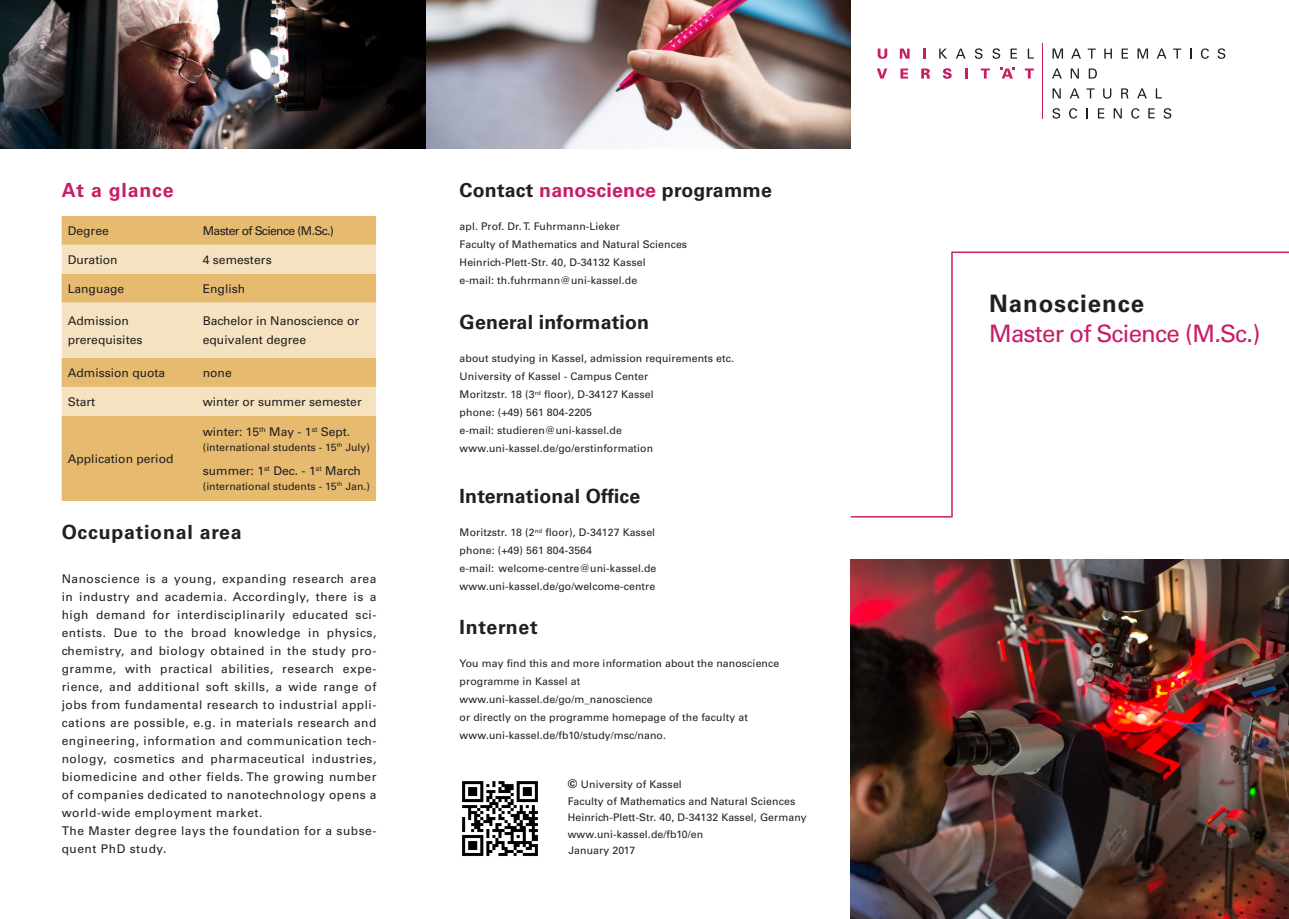
<style>
.page{position:relative;width:1289px;height:919px;background:#fff}
.page>*{position:absolute;margin:0;border:0;box-sizing:border-box;transform-origin:0 0}
.t1{font:24px "Univers LT Std";letter-spacing:-.03em;color:#c71e66}
.t2{font:700 24px "Univers LT Std";letter-spacing:.04em;color:#231f20}
.t3{font:700 19.5px "Univers LT Std";letter-spacing:.01em;color:#231f20}
.t4{font:700 19.5px "Univers LT Std";letter-spacing:.04em;color:#231f20}
.t5{font:700 19.5px "Univers LT Std";letter-spacing:.04em;color:#c71e66}
.t6{font:12px/18px "Univers LT Std";color:#231f20;text-align:justify}
.t7{font:12px/18px "Univers LT Std";letter-spacing:.045em;color:#231f20}
.t8{font:12px "Univers LT Std";letter-spacing:-.05em;color:#231f20}
.t9{font:10.5px/18px "Univers LT Std";letter-spacing:.01em;color:#231f20}
.s1{color:#c71e66}
.s2{font-weight:700;font-size:12px}
</style>
<div class="page">
<img style="left:0;top:0;width:851px;height:149px">
<img style="left:850px;top:559px;width:438px;height:359px">
<img style="left:462px;top:781px;width:76px;height:75px">
<div style="left:62px;top:216px;width:314px;height:285px;background:#e6bb70"></div>
<svg style="left:62px;top:245px;width:314px;height:171px;background:#efd4a5"></svg>
<hr style="left:1041px;top:44px;width:1px;height:75px;background:#c71e66">
<svg style="left:939px;top:49px;width:8px;height:10px"></svg>
<svg style="left:955px;top:49px;width:10px;height:10px"></svg>
<svg style="left:974px;top:48px;width:8px;height:11px"></svg>
<svg style="left:992px;top:48px;width:8px;height:11px"></svg>
<svg style="left:1010px;top:49px;width:6px;height:10px"></svg>
<svg style="left:1027px;top:49px;width:6px;height:10px"></svg>
<svg style="left:876px;top:68px;width:11px;height:11px"></svg>
<svg style="left:900px;top:68px;width:8px;height:11px"></svg>
<svg style="left:921px;top:68px;width:9px;height:11px"></svg>
<svg style="left:942px;top:68px;width:9px;height:11px"></svg>
<svg style="left:965px;top:68px;width:2px;height:11px"></svg>
<svg style="left:980px;top:68px;width:9px;height:11px"></svg>
<svg style="left:1024px;top:68px;width:9px;height:11px"></svg>
<svg style="left:877px;top:49px;width:10px;height:10px"></svg>
<svg style="left:899px;top:49px;width:10px;height:10px"></svg>
<svg style="left:923px;top:49px;width:3px;height:10px"></svg>
<svg style="left:1000px;top:68px;width:14px;height:11px"></svg>
<svg style="left:1052px;top:49px;width:11px;height:10px"></svg>
<svg style="left:1071px;top:49px;width:9px;height:10px"></svg>
<svg style="left:1087px;top:49px;width:8px;height:10px"></svg>
<svg style="left:1104px;top:49px;width:7px;height:10px"></svg>
<svg style="left:1121px;top:49px;width:7px;height:10px"></svg>
<svg style="left:1137px;top:49px;width:10px;height:10px"></svg>
<svg style="left:1156px;top:49px;width:10px;height:10px"></svg>
<svg style="left:1173px;top:49px;width:8px;height:10px"></svg>
<svg style="left:1200px;top:48px;width:8px;height:11px"></svg>
<svg style="left:1217px;top:48px;width:8px;height:11px"></svg>
<svg style="left:1052px;top:68px;width:9px;height:11px"></svg>
<svg style="left:1070px;top:68px;width:8px;height:11px"></svg>
<svg style="left:1088px;top:68px;width:8px;height:11px"></svg>
<svg style="left:1052px;top:88px;width:8px;height:10px"></svg>
<svg style="left:1070px;top:88px;width:9px;height:10px"></svg>
<svg style="left:1086px;top:88px;width:8px;height:10px"></svg>
<svg style="left:1103px;top:88px;width:8px;height:11px"></svg>
<svg style="left:1121px;top:88px;width:7px;height:10px"></svg>
<svg style="left:1137px;top:88px;width:9px;height:10px"></svg>
<svg style="left:1155px;top:88px;width:6px;height:10px"></svg>
<svg style="left:1052px;top:108px;width:8px;height:11px"></svg>
<svg style="left:1069px;top:108px;width:8px;height:11px"></svg>
<svg style="left:1097px;top:108px;width:7px;height:10px"></svg>
<svg style="left:1113px;top:108px;width:8px;height:10px"></svg>
<svg style="left:1131px;top:108px;width:8px;height:11px"></svg>
<svg style="left:1148px;top:108px;width:6px;height:10px"></svg>
<svg style="left:1163px;top:108px;width:8px;height:11px"></svg>
<hr style="left:952px;top:251px;width:336px;height:2px;background:#c71e66">
<hr style="left:951px;top:251px;width:1px;height:266px;background:#c71e66">
<hr style="left:850px;top:516px;width:101px;height:1px;background:#c71e66">
<p class="t5" style="left:62px;top:179px;width:113px">At a glance</p>
<p class="t6" style="left:68px;top:221px;width:43px">Degree</p>
<p class="t8" style="left:203px;top:223px;width:133px">Master of Science (M.Sc.)</p>
<p class="t6" style="left:68px;top:250px;width:51px">Duration</p>
<p class="t6" style="left:203px;top:250px;width:70px">4 semesters</p>
<p class="t6" style="left:68px;top:279px;width:58px">Language</p>
<p class="t6" style="left:203px;top:279px;width:44px">English</p>
<p class="t6" style="left:68px;top:312px;width:63px">Admission</p>
<p class="t6" style="left:68px;top:331px;width:76px">prerequisites</p>
<p class="t6" style="left:203px;top:311px;width:158px;line-height:19.5px">Bachelor in Nanoscience or equivalent degree</p>
<p class="t6" style="left:68px;top:363px;width:99px">Admission quota</p>
<p class="t6" style="left:203px;top:363px;width:30px">none</p>
<p class="t6" style="left:68px;top:392px;width:29px">Start</p>
<p class="t6" style="left:203px;top:392px;width:160px">winter or summer semester</p>
<p class="t6" style="left:68px;top:449px;width:107px">Application period</p>
<p class="t6" style="left:203px;top:422px;width:149px">winter: 15<sup>th</sup> May - 1<sup>st</sup> Sept.</p>
<p class="t9" style="left:203px;top:438px;width:169px">(international students - 15<sup>th</sup> July)</p>
<p class="t6" style="left:203px;top:461px;width:159px">summer: 1<sup>st</sup> Dec. - 1<sup>st</sup> March</p>
<p class="t9" style="left:203px;top:477px;width:169px">(international students - 15<sup>th</sup> Jan.)</p>
<p class="t4" style="left:62px;top:521px;width:181px">Occupational area</p>
<p class="t6" style="left:62px;top:569px;width:316px">Nanoscience is a young, expanding research area in industry and academia. Accordingly, there is a high demand for interdisciplinarily educated sci&shy;entists. Due to the broad knowledge in physics, chemistry, and biology obtained in the study pro&shy;gramme, with practical abilities, research expe&shy;rience, and additional soft skills, a wide range of jobs from fundamental research to industrial appli&shy;cations are possible, e.g. in materials research and engineering, information and communication tech&shy;nology, cosmetics and pharmaceutical industries, biomedicine and other fields. The growing number of companies dedicated to nanotechnology opens a world-wide employment market.</p>
<p class="t7" style="left:62px;top:821px;width:316px">The Master degree lays the foundation for a subse&shy;quent PhD study.</p>
<p class="t3" style="left:459px;top:179px;width:314px">Contact <span class="s1">nanoscience</span> programme</p>
<p class="t9" style="left:459px;top:217px;width:162px">apl. Prof. Dr. T. Fuhrmann-Lieker</p>
<p class="t9" style="left:459px;top:235px;width:229px">Faculty of Mathematics and Natural Sciences</p>
<p class="t9" style="left:459px;top:253px;width:188px">Heinrich-Plett-Str. 40, D-34132 Kassel</p>
<p class="t9" style="left:459px;top:271px;width:179px">e-mail: th.fuhrmann@uni-kassel.de</p>
<p class="t3" style="left:459px;top:311px;width:191px">General information</p>
<p class="t9" style="left:459px;top:349px;width:276px">about studying in Kassel, admission requirements etc.</p>
<p class="t9" style="left:459px;top:367px;width:190px">University of Kassel - Campus Center</p>
<p class="t9" style="left:459px;top:385px;width:196px">Moritzstr. 18 (3<sup>rd</sup> floor), D-34127 Kassel</p>
<p class="t9" style="left:459px;top:403px;width:134px">phone: (+49) 561 804-2205</p>
<p class="t9" style="left:459px;top:421px;width:164px">e-mail: studieren@uni-kassel.de</p>
<p class="t9" style="left:459px;top:439px;width:195px">www.uni-kassel.de/go/erstinformation</p>
<p class="t3" style="left:459px;top:485px;width:182px">International Office</p>
<p class="t9" style="left:459px;top:523px;width:197px">Moritzstr. 18 (2<sup>nd</sup> floor), D-34127 Kassel</p>
<p class="t9" style="left:459px;top:541px;width:134px">phone: (+49) 561 804-3564</p>
<p class="t9" style="left:459px;top:559px;width:198px">e-mail: welcome-centre@uni-kassel.de</p>
<p class="t9" style="left:459px;top:577px;width:197px">www.uni-kassel.de/go/welcome-centre</p>
<p class="t4" style="left:459px;top:615px;width:79px">Internet</p>
<p class="t9" style="left:459px;top:654px;width:321px">You may find this and more information about the nanoscience programme in Kassel at</p>
<p class="t9" style="left:459px;top:690px;width:195px">www.uni-kassel.de/go/m_nanoscience</p>
<p class="t9" style="left:459px;top:708px;width:290px">or directly on the programme homepage of the faculty at www.uni-kassel.de/fb10/study/msc/nano.</p>
<p class="t9" style="left:567px;top:775px;width:116px"><span class="s2">©</span> University of Kassel</p>
<p class="t9" style="left:567px;top:793px;width:240px;line-height:16.5px">Faculty of Mathematics and Natural Sciences<br>Heinrich-Plett-Str. 40, D-34132 Kassel, Germany</p>
<p class="t9" style="left:567px;top:825px;width:137px">www.uni-kassel.de/fb10/en</p>
<p class="t9" style="left:568px;top:841px;width:68px">January 2017</p>
<p class="t2" style="left:989px;top:289px;width:156px">Nanoscience</p>
<p class="t1" style="left:989px;top:319px;width:273px">Master of Science (M.Sc.)</p>
</div>
